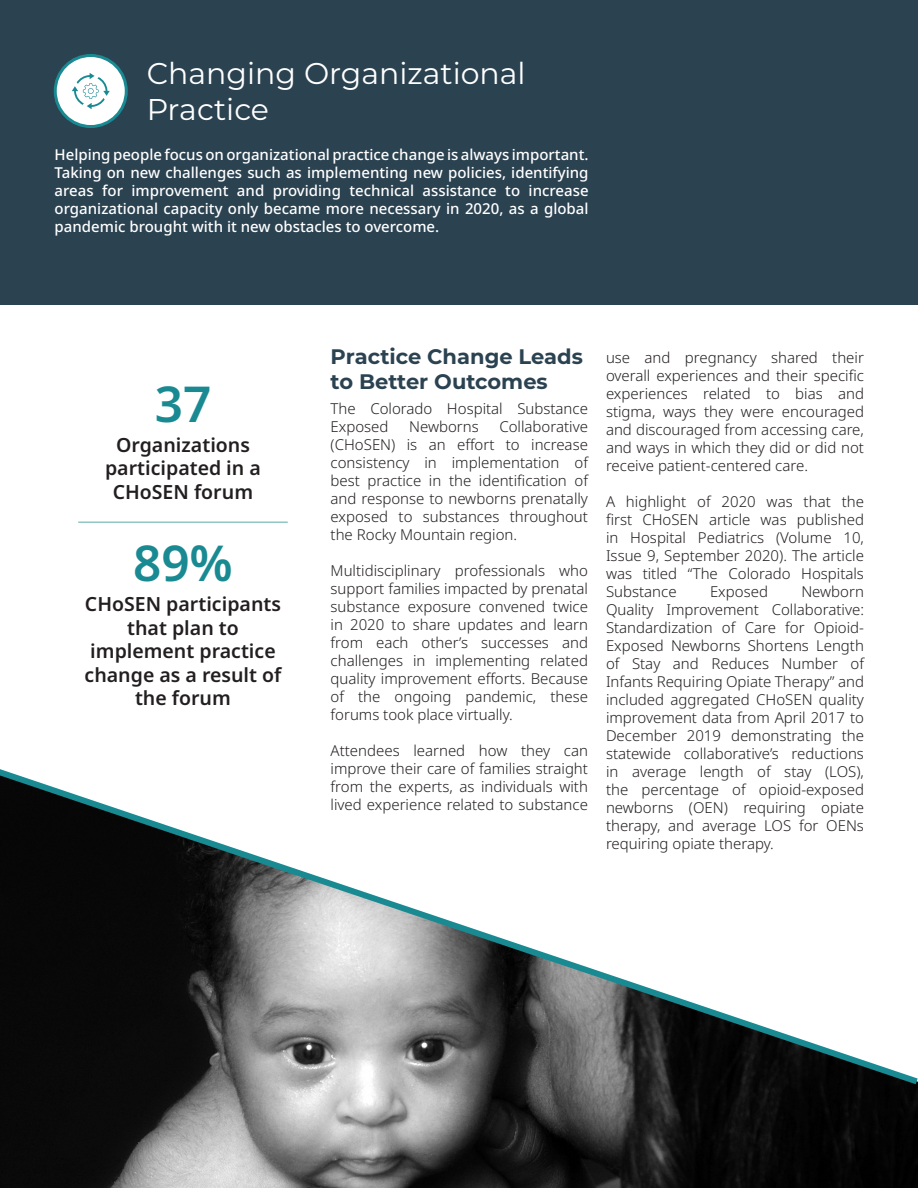
<style>
.page{position:relative;width:918px;height:1188px;background:#fff}
.page>*{position:absolute;margin:0;border:0;box-sizing:border-box;transform-origin:0 0}
.Paragraph_-_left_jus{font:600 49.5px "Noto Sans";color:#198a92}
.Section_Header_WHITE{font:30px "Montserrat";color:#fff}
.Section_Header_3{font:700 21px/25.2px "Montserrat";color:#2b4251}
.Paragraph_-_left_jus-2{font:600 19.5px/23.4px "Noto Sans";color:#231f20;text-align:center}
.Paragraph{font:300 15px/18px "Noto Sans";color:#231f20;text-align:justify}
.Paragraph_WHITE{font:500 15px/18px "Noto Sans";color:#fff;text-align:justify}
</style>
<div class="page">
<img style="left:0;top:1089px;width:918px;height:99px">
<div style="left:0;top:0;width:918px;height:305px;background:#2b4251"></div>
<div style="left:55px;top:56px;width:71px;height:71px;background:#fff;border-radius:50%"></div>
<div style="left:54px;top:54px;width:74px;height:74px;border:3px solid #198a92;border-radius:50%"></div>
<svg style="left:72px;top:73px;width:38px;height:36px"></svg>
<svg style="left:0;top:769px;width:918px;height:320px"></svg>
<hr style="left:78px;top:521px;width:210px;height:2px;background:#8fc7c3">
<p class="Section_Header_WHITE" style="left:147px;top:53px;width:381px">Changing Organizational</p>
<p class="Section_Header_WHITE" style="left:147px;top:89px;width:124px">Practice</p>
<p class="Paragraph_WHITE" style="left:55px;top:146px;width:536px">Helping people focus on organizational practice change is always important.<br>Taking on new challenges such as implementing new policies, identifying areas for improvement and providing technical assistance to increase organizational capacity only became more necessary in 2020, as a global pandemic brought with it new obstacles to overcome.</p>
<p class="Paragraph_-_left_jus" style="left:155px;top:369px;width:58px">37</p>
<p class="Paragraph_-_left_jus-2" style="left:105px;top:433px;width:157px">Organizations participated in a<br>CHoSEN forum</p>
<p class="Paragraph_-_left_jus" style="left:133px;top:528px;width:101px">89%</p>
<p class="Paragraph_-_left_jus-2" style="left:85px;top:593px;width:198px">CHoSEN participants that plan to implement practice change as a result of the forum</p>
<p class="Section_Header_3" style="left:331px;top:343px;width:254px">Practice Change Leads to Better Outcomes</p>
<p class="Paragraph" style="left:331px;top:400px;width:259px">The Colorado Hospital Substance<br>Exposed</p>
<p class="Paragraph" style="left:331px;top:418px;width:259px;text-indent:169px">Collaborative (CHoSEN) is an effort to increase consistency in implementation of best practice in the identification of and response to newborns prenatally exposed to substances throughout the Rocky Mountain region.</p>
<p class="Paragraph" style="left:331px;top:562px;width:259px">Multidisciplinary professionals who support families impacted by prenatal substance exposure convened twice in 2020 to share updates and learn from each other’s successes and challenges in implementing related quality improvement efforts. Because of the ongoing pandemic, these forums took place virtually.</p>
<p class="Paragraph" style="left:331px;top:742px;width:259px">Attendees learned how they can improve their care of families straight from the experts, as individuals with lived experience related to substance</p>
<p class="Paragraph" style="left:409px;top:418px;width:71px">Newborns</p>
<p class="Paragraph" style="left:606px;top:348px;width:260px">use and pregnancy shared their overall experiences and their specific experiences related to bias and stigma, ways they were encouraged and discouraged from accessing care, and ways in which they did or did not receive patient-centered care.</p>
<p class="Paragraph" style="left:606px;top:492px;width:260px">A highlight of 2020 was that the first CHoSEN article was published in Hospital Pediatrics (Volume 10, Issue 9, September 2020). The article was titled “The Colorado Hospitals Substance</p>
<p class="Paragraph" style="left:606px;top:582px;width:260px;text-indent:195px">Newborn Quality Improvement Collaborative:<br>Standardization of Care for Opioid-Exposed Newborns Shortens Length of Stay and Reduces Number of Infants Requiring Opiate Therapy” and included aggregated CHoSEN quality improvement data from April 2017 to December 2019 demonstrating the statewide collaborative’s reductions in average length of stay (LOS), the percentage of opioid-exposed newborns (OEN) requiring opiate therapy, and average LOS for OENs requiring opiate therapy.</p>
<p class="Paragraph" style="left:710px;top:582px;width:59px">Exposed</p>
</div>
